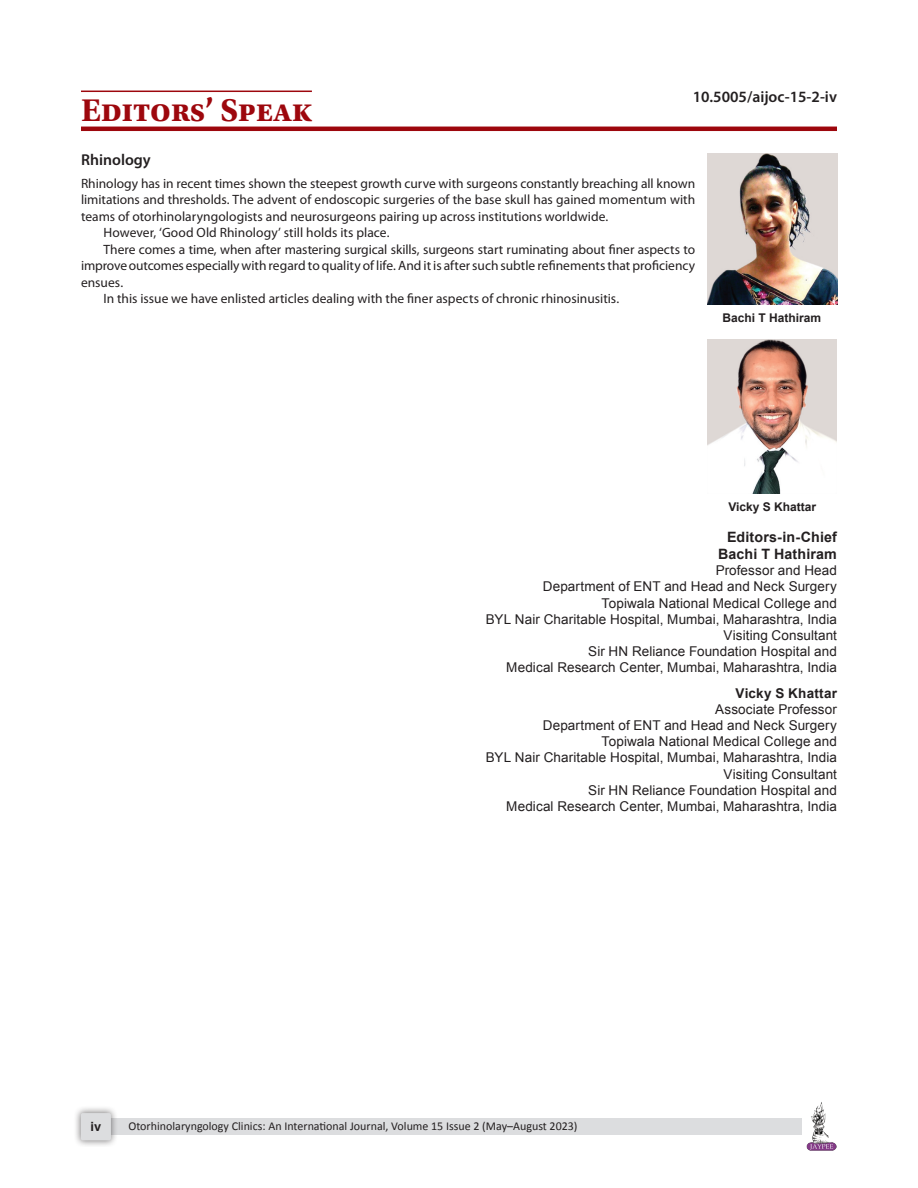
<style>
.page{position:relative;width:918px;height:1188px;background:#fff}
.page>*{position:absolute;margin:0;border:0;box-sizing:border-box;transform-origin:0 0}
.Editorial_Title_head{font:700 33px "Utopia Std";color:#9d070d}
.B{font:600 15.75px "Myriad Pro";color:#231f20}
.Text{font:700 14.25px "Arial";letter-spacing:.01em;color:#231f20}
.Text-2{font:13.5px/16.5px "Myriad Pro";color:#231f20;text-align:justify}
.Text-3{font:13.5px "Arial";letter-spacing:.005em;color:#231f20}
.Text-4{font:700 13.5px "Arial";letter-spacing:.015em;color:#231f20}
.t1{font:700 12.75px "Helvetica";color:#231f20}
.t2{font:12px "Calibri";color:#231f20}
.t3{font:700 12px "Arial";color:#231f20}
</style>
<div class="page">
<img style="left:807px;top:1102px;width:30px;height:49px">
<div style="left:96px;top:1119px;width:706px;height:16px;background:#dcdddf"></div>
<div style="left:73px;top:1106px;width:45px;height:41px;background:#231f20;opacity:.61"></div>
<div style="left:81px;top:1113px;width:30px;height:27px;background:#dcdddf;border-radius:2px"></div>
<hr style="left:81px;top:91px;width:231px;height:1px;background:#9d070d">
<hr style="left:81px;top:127px;width:756px;height:4px;background:#9d070d">
<img style="left:708px;top:339px;width:129px;height:155px">
<img style="left:708px;top:153px;width:129px;height:152px">
<p class="Editorial_Title_head" style="left:81px;top:91px;width:232px">Editors’ Speak</p>
<p class="B" style="left:693px;top:87px;width:146px">10.5005/aijoc-15-2-iv</p>
<p class="B" style="left:81px;top:150px;width:71px">Rhinology</p>
<p class="Text-2" style="left:81px;top:175px;width:616px">Rhinology has in recent times shown the steepest growth curve with surgeons constantly breaching all known limitations and thresholds. The advent of endoscopic surgeries of the base skull has gained momentum with teams of otorhinolaryngologists and neurosurgeons pairing up across institutions worldwide.</p>
<p class="Text-2" style="left:104px;top:224px;width:287px">However, ‘Good Old Rhinology’ still holds its place.</p>
<p class="Text-2" style="left:81px;top:241px;width:616px;text-indent:22px">There comes a time, when after mastering surgical skills, surgeons start ruminating about finer aspects to improve outcomes especially with regard to quality of life. And it is after such subtle refinements that proficiency ensues.</p>
<p class="Text-2" style="left:104px;top:290px;width:517px">In this issue we have enlisted articles dealing with the finer aspects of chronic rhinosinusitis.</p>
<p class="t3" style="left:723px;top:310px;width:100px">Bachi T Hathiram</p>
<p class="t3" style="left:728px;top:499px;width:89px">Vicky S Khattar</p>
<p class="Text" style="left:727px;top:528px;width:111px">Editors-in-Chief</p>
<p class="Text" style="left:718px;top:545px;width:120px">Bachi T Hathiram</p>
<p class="Text-3" style="left:716px;top:562px;width:123px">Professor and Head</p>
<p class="Text-3" style="left:543px;top:578px;width:296px">Department of ENT and Head and Neck Surgery</p>
<p class="Text-3" style="left:602px;top:594px;width:237px">Topiwala National Medical College and</p>
<p class="Text-3" style="left:486px;top:610px;width:353px">BYL Nair Charitable Hospital, Mumbai, Maharashtra, India</p>
<p class="Text-3" style="left:724px;top:626px;width:115px">Visiting Consultant</p>
<p class="Text-3" style="left:588px;top:643px;width:250px">Sir HN Reliance Foundation Hospital and</p>
<p class="Text-3" style="left:506px;top:659px;width:332px">Medical Research Center, Mumbai, Maharashtra, India</p>
<p class="Text-4" style="left:735px;top:684px;width:103px">Vicky S Khattar</p>
<p class="Text-3" style="left:715px;top:700px;width:123px">Associate Professor</p>
<p class="Text-3" style="left:543px;top:716px;width:296px">Department of ENT and Head and Neck Surgery</p>
<p class="Text-3" style="left:602px;top:733px;width:237px">Topiwala National Medical College and</p>
<p class="Text-3" style="left:486px;top:749px;width:353px">BYL Nair Charitable Hospital, Mumbai, Maharashtra, India</p>
<p class="Text-3" style="left:724px;top:765px;width:115px">Visiting Consultant</p>
<p class="Text-3" style="left:588px;top:781px;width:250px">Sir HN Reliance Foundation Hospital and</p>
<p class="Text-3" style="left:506px;top:797px;width:332px">Medical Research Center, Mumbai, Maharashtra, India</p>
<p class="t1" style="left:91px;top:1119px;width:12px">iv</p>
<p class="t2" style="left:128px;top:1118px;width:451px">Otorhinolaryngology Clinics: An International Journal, Volume 15 Issue 2 (May–August 2023)</p>
</div>
